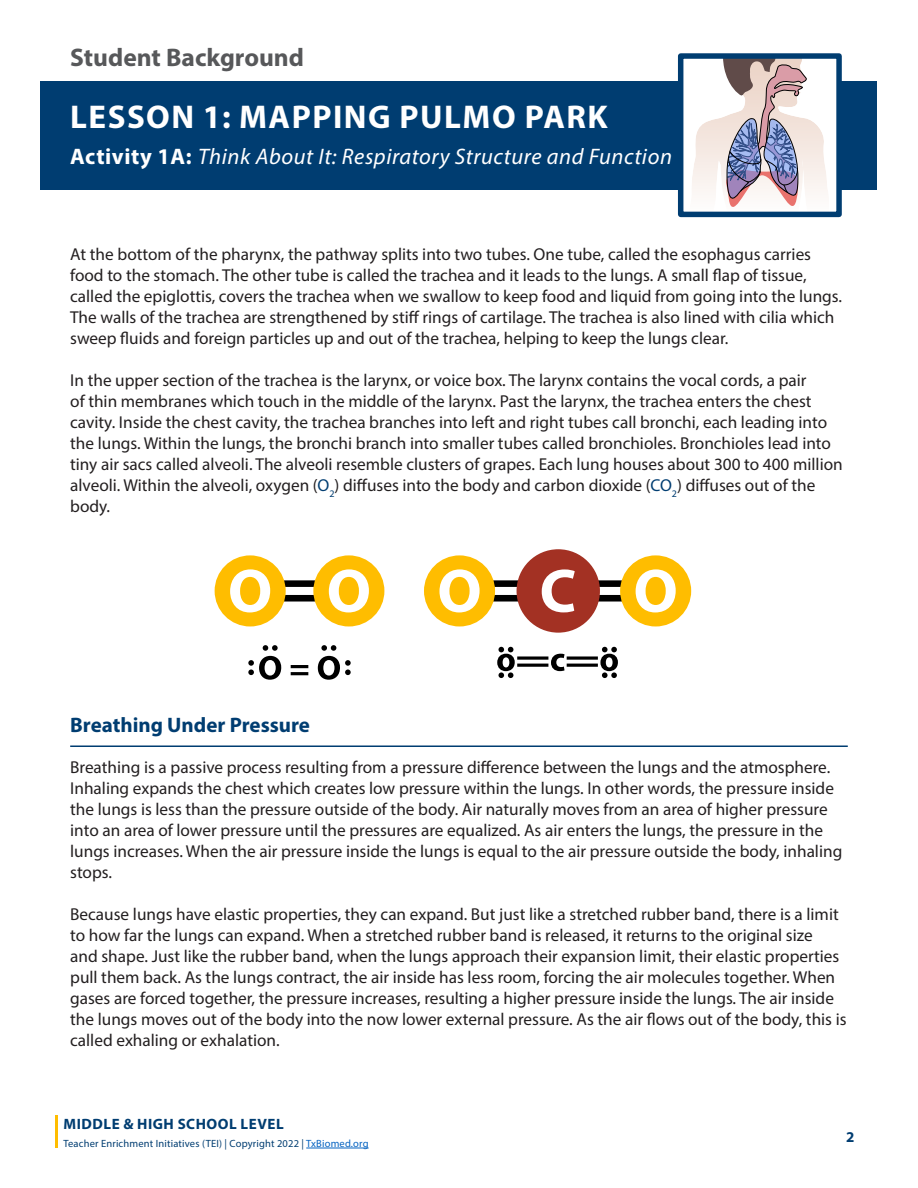
<style>
.page{position:relative;width:918px;height:1188px;background:#fff}
.page>*{position:absolute;margin:0;border:0;box-sizing:border-box;transform-origin:0 0}
.t1{font:700 33px "Myriad Pro";letter-spacing:.045em;color:#fff}
.t2{font:700 25.5px "Myriad Pro";color:#57585a}
.t3{font:italic 22.5px "Myriad Pro";letter-spacing:.025em;color:#fff}
.t4{font:700 21px "Myriad Pro";color:#003d71}
.t5{font:17.25px/21px "Myriad Pro";color:#231f20}
.t6{font:700 15px "Myriad Pro";letter-spacing:.035em;color:#003d71}
.t7{font:10.5px "Myriad Pro";letter-spacing:.015em;color:#003d71}
.s1{font-weight:700;font-style:normal}
.s2{color:#003d71}
.s3{color:#0563c1}
</style>
<div class="page">
<div style="left:40px;top:81px;width:838px;height:109px;background:#003d71"></div>
<div style="left:681px;top:56px;width:158px;height:158px;background:#fff"></div>
<svg style="left:692px;top:59px;width:136px;height:148px"></svg>
<div style="left:678px;top:53px;width:164px;height:164px;border:5px solid #003d71"></div>
<hr style="left:306px;top:1148px;width:63px;height:1px;background:#0563c1">
<hr style="left:55px;top:1116px;width:2px;height:32px;background:#ffbd00">
<hr style="left:70px;top:745px;width:778px;height:2px;background:#003d71">
<svg style="left:284px;top:580px;width:31px;height:22px"></svg>
<div style="left:215px;top:555px;width:71px;height:71px;background:#ffbd00;border-radius:50%"></div>
<div style="left:313px;top:555px;width:71px;height:71px;background:#ffbd00;border-radius:50%"></div>
<svg style="left:230px;top:569px;width:40px;height:43px"></svg>
<svg style="left:329px;top:569px;width:40px;height:43px"></svg>
<svg style="left:599px;top:580px;width:23px;height:22px"></svg>
<div style="left:620px;top:555px;width:71px;height:71px;background:#ffbd00;border-radius:50%"></div>
<svg style="left:636px;top:569px;width:40px;height:43px"></svg>
<svg style="left:493px;top:580px;width:25px;height:22px"></svg>
<div style="left:424px;top:555px;width:71px;height:71px;background:#ffbd00;border-radius:50%"></div>
<div style="left:517px;top:549px;width:83px;height:84px;background:#a33123;border-radius:50%"></div>
<svg style="left:439px;top:569px;width:41px;height:43px"></svg>
<svg style="left:542px;top:569px;width:33px;height:43px"></svg>
<svg style="left:497px;top:647px;width:121px;height:31px"></svg>
<hr style="left:291px;top:672px;width:17px;height:3px;background:#000">
<hr style="left:291px;top:665px;width:17px;height:3px;background:#000">
<svg style="left:248px;top:645px;width:33px;height:35px"></svg>
<svg style="left:318px;top:645px;width:33px;height:35px"></svg>
<h2 class="t2" style="left:70px;top:41px;width:235px">Student Background</h2>
<h1 class="t1" style="left:70px;top:95px;width:539px">LESSON 1: MAPPING PULMO PARK</h1>
<h3 class="t3" style="left:70px;top:142px;width:603px"><span class="s1">Activity 1A:</span> Think About It: Respiratory Structure and Function</h3>
<p class="t5" style="left:70px;top:243px;width:773px">At the bottom of the pharynx, the pathway splits into two tubes. One tube, called the esophagus carries food to the stomach. The other tube is called the trachea and it leads to the lungs. A small flap of tissue, called the epiglottis, covers the trachea when we swallow to keep food and liquid from going into the lungs.<br>The walls of the trachea are strengthened by stiff rings of cartilage. The trachea is also lined with cilia which sweep fluids and foreign particles up and out of the trachea, helping to keep the lungs clear.</p>
<p class="t5" style="left:70px;top:369px;width:774px">In the upper section of the trachea is the larynx, or voice box. The larynx contains the vocal cords, a pair<br>of thin membranes which touch in the middle of the larynx. Past the larynx, the trachea enters the chest cavity. Inside the chest cavity, the trachea branches into left and right tubes call bronchi, each leading into the lungs. Within the lungs, the bronchi branch into smaller tubes called bronchioles. Bronchioles lead into tiny air sacs called alveoli. The alveoli resemble clusters of grapes. Each lung houses about 300 to 400 million alveoli. Within the alveoli, oxygen (<span class="s2">O</span><sub>2</sub>) diffuses into the body and carbon dioxide (<span class="s2">CO</span><sub>2</sub>) diffuses out of the body.</p>
<p class="t4" style="left:70px;top:711px;width:241px">Breathing Under Pressure</p>
<p class="t5" style="left:70px;top:757px;width:774px">Breathing is a passive process resulting from a pressure difference between the lungs and the atmosphere.<br>Inhaling expands the chest which creates low pressure within the lungs. In other words, the pressure inside the lungs is less than the pressure outside of the body. Air naturally moves from an area of higher pressure into an area of lower pressure until the pressures are equalized. As air enters the lungs, the pressure in the lungs increases. When the air pressure inside the lungs is equal to the air pressure outside the body, inhaling stops.</p>
<p class="t5" style="left:70px;top:904px;width:778px">Because lungs have elastic properties, they can expand. But just like a stretched rubber band, there is a limit to how far the lungs can expand. When a stretched rubber band is released, it returns to the original size<br>and shape. Just like the rubber band, when the lungs approach their expansion limit, their elastic properties pull them back. As the lungs contract, the air inside has less room, forcing the air molecules together. When gases are forced together, the pressure increases, resulting a higher pressure inside the lungs. The air inside the lungs moves out of the body into the now lower external pressure. As the air flows out of the body, this is called exhaling or exhalation.</p>
<p class="t6" style="left:64px;top:1114px;width:222px">MIDDLE &amp; HIGH SCHOOL LEVEL</p>
<p class="t7" style="left:64px;top:1137px;width:307px">Teacher Enrichment Initiatives (TEI) | Copyright 2022 | <span class="s3">TxBiomed.org</span></p>
<p class="t6" style="left:846px;top:1127px;width:10px">2</p>
</div>
